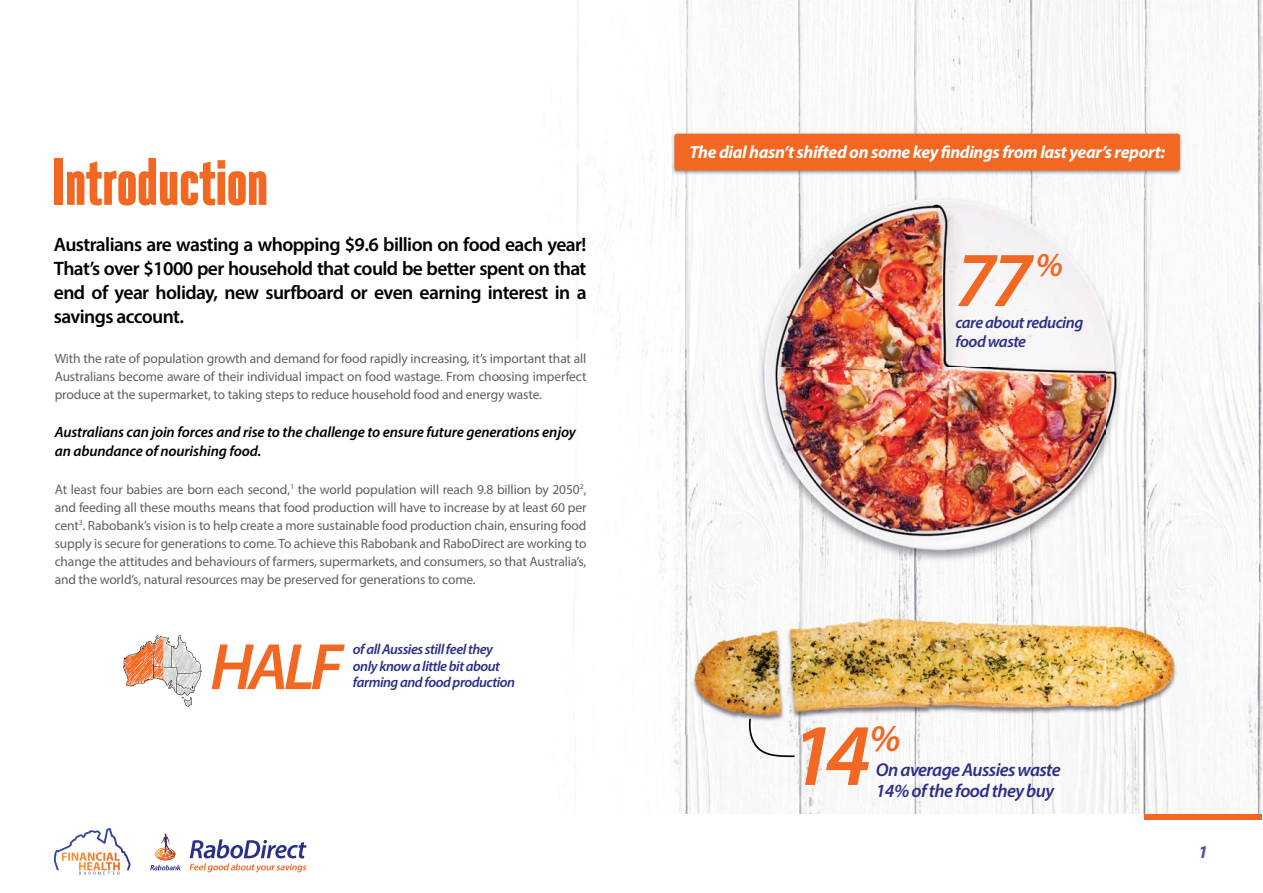
<style>
.page{position:relative;width:1263px;height:893px;background:#fff}
.page>*{position:absolute;margin:0;border:0;box-sizing:border-box;transform-origin:0 0}
.t1{font:italic 600 88.5px "Myriad Pro";color:#f26722}
.t2{font:italic 600 78.3px "Myriad Pro";color:#f26722}
.t3{font:italic 600 66.15px "Myriad Pro";color:#f26722}
.t4{font:900 66px "Heroic Condensed";letter-spacing:-.02em;color:#f26722}
.t5{font:italic 600 37.95px "Myriad Pro";color:#f26722}
.t6{font:italic 600 33.6px "Myriad Pro";color:#f26722}
.t7{font:600 19.5px/24px "Myriad Pro";letter-spacing:-.03em;color:#000;text-align:justify}
.t8{font:italic 600 18.6px/21.6px "Myriad Pro";letter-spacing:-.035em;color:#2b3087}
.t9{font:italic 700 18px "Myriad Pro";color:#5053a3}
.t10{font:italic 700 17.55px "Myriad Pro";letter-spacing:-.02em;color:#fff}
.t11{font:italic 600 16.5px/19.2px "Myriad Pro";letter-spacing:-.035em;color:#2b3087}
.t12{font:italic 600 15px/19.5px "Myriad Pro";letter-spacing:-.01em;color:#000}
.t13{font:italic 600 14.4px/16.8px "Myriad Pro";letter-spacing:-.035em;color:#2b3087}
.t14{font:13.5px/18px "Myriad Pro";letter-spacing:-.01em;color:#5f6062;text-align:justify}
</style>
<div class="page">
<img style="left:577px;top:0;width:685px;height:814px">
<div style="left:1144px;top:814px;width:118px;height:6px;background:#f26722"></div>
<svg style="left:54px;top:828px;width:77px;height:47px"></svg>
<svg style="left:150px;top:833px;width:31px;height:37px"></svg>
<svg style="left:190px;top:839px;width:116px;height:33px"></svg>
<svg style="left:123px;top:635px;width:79px;height:72px"></svg>
<img style="left:672px;top:132px;width:510px;height:42px">
<div style="left:674px;top:134px;width:506px;height:36px;background:#f26722;border-radius:3px"></div>
<svg style="left:748px;top:718px;width:47px;height:39px"></svg>
<h3 class="t4" style="left:52px;top:146px;width:218px">Introduction</h3>
<h3 class="t7" style="left:54px;top:232px;width:534px">Australians are wasting a whopping $9.6 billion on food each year!<br>That’s over $1000 per household that could be better spent on that end of year holiday, new surfboard or even earning interest in a savings account.</h3>
<p class="t14" style="left:55px;top:349px;width:533px">With the rate of population growth and demand for food rapidly increasing, it’s important that all Australians become aware of their individual impact on food wastage. From choosing imperfect produce at the supermarket, to taking steps to reduce household food and energy waste.</p>
<p class="t12" style="left:55px;top:421px;width:523px">Australians can join forces and rise to the challenge to ensure future generations enjoy an abundance of nourishing food.</p>
<p class="t14" style="left:55px;top:480px;width:533px">At least four babies are born each second,<sup>1</sup> the world population will reach 9.8 billion by 2050<sup>2</sup>, and feeding all these mouths means that food production will have to increase by at least 60 per cent<sup>3</sup>. Rabobank’s vision is to help create a more sustainable food production chain, ensuring food supply is secure for generations to come. To achieve this Rabobank and RaboDirect are working to change the attitudes and behaviours of farmers, supermarkets, and consumers, so that Australia’s, and the world’s, natural resources may be preserved for generations to come.</p>
<h3 class="t3" style="left:210px;top:625px;width:134px">HALF</h3>
<p class="t13" style="left:353px;top:640px;width:164px">of all Aussies still feel they only know a little bit about farming and food production</p>
<p class="t10" style="left:689px;top:141px;width:477px">The dial hasn’t shifted on some key ndings from last year’s report:</p>
<h2 class="t2" style="left:955px;top:230px;width:78px">77</h2>
<h3 class="t6" style="left:1035px;top:244px;width:29px">%</h3>
<p class="t11" style="left:955px;top:312px;width:129px">care about reducing food waste</p>
<h1 class="t1" style="left:789px;top:699px;width:84px">14</h1>
<h3 class="t5" style="left:869px;top:714px;width:33px">%</h3>
<h3 class="t8" style="left:876px;top:758px;width:186px">On average Aussies waste<br>14% of the food they buy</h3>
<h3 class="t9" style="left:1198px;top:840px;width:11px">1</h3>
</div>
